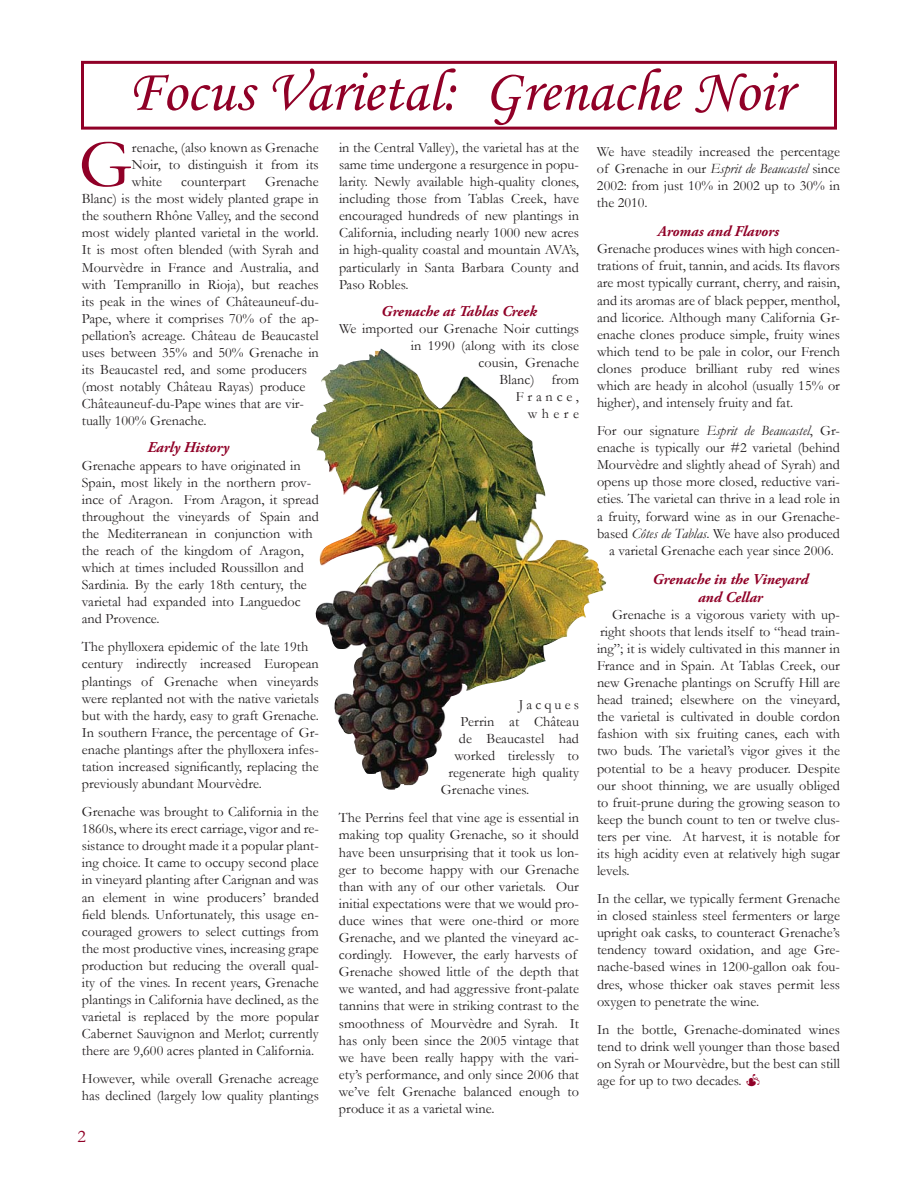
<style>
.page{position:relative;width:918px;height:1188px;background:#fff}
.page>*{position:absolute;margin:0;border:0;box-sizing:border-box;transform-origin:0 0}
.t1{font:69.15px "Garamond";color:#900027}
.t2{font:60px "Monotype Corsiva";color:#900027}
.t3{font:18px "Garamond";color:#900027}
.t4{font:italic 700 15px/18px "Adobe Garamond Pro";color:#900027;text-align:center}
.t5{font:14.25px/17.1px "Garamond";color:#231f20;text-align:justify}
.t6{font:14.25px "Garamond";letter-spacing:.22em;color:#231f20}
.s1{font-style:italic}
</style>
<div class="page">
<div style="left:81px;top:61px;width:756px;height:69px;border:3px solid #900027"></div>
<img style="left:310px;top:349px;width:297px;height:441px">
<h2 class="t2" style="left:127px;top:62px;width:665px">Focus Varietal: Grenache Noir</h2>
<h1 class="t1" style="left:79px;top:126px;width:55px">G</h1>
<p class="t5" style="left:132px;top:139px;width:188px">renache, (also known as Grenache Noir, to distinguish it from its white</p>
<p class="t5" style="left:82px;top:173px;width:239px;text-align:left;text-indent:183px">Grenache Blanc) is the most widely planted grape in the southern Rhône Valley, and the second most widely planted varietal in the world.<br>It is most often blended (with Syrah and Mourvèdre in France and Australia, and with Tempranillo in Rioja), but reaches its peak in the wines of Châteauneuf-du-Pape, where it comprises 70% of the ap&shy;pellation’s acreage. Château de Beaucastel uses between 35% and 50% Grenache in its Beaucastel red, and some producers (most notably Château Rayas) produce Châteauneuf-du-Pape wines that are vir&shy;tually 100% Grenache.</p>
<p class="t4" style="left:147px;top:440px;width:83px">Early History</p>
<p class="t5" style="left:82px;top:457px;width:239px;text-align:left">Grenache appears to have originated in Spain, most likely in the northern prov&shy;ince of Aragon. From Aragon, it spread throughout the vineyards of Spain and the Mediterranean in conjunction with the reach of the kingdom of Aragon, which at times included Roussillon and Sardinia. By the early 18th century, the varietal had expanded into Languedoc and Provence.</p>
<p class="t5" style="left:82px;top:639px;width:239px;text-align:left">The phylloxera epidemic of the late 19th century indirectly increased European plantings of Grenache when vineyards were replanted not with the native varietals but with the hardy, easy to graft Grenache.<br>In southern France, the percentage of Gr&shy;enache plantings after the phylloxera infes&shy;tation increased significantly, replacing the previously abundant Mourvèdre.</p>
<p class="t5" style="left:82px;top:803px;width:239px">Grenache was brought to California in the 1860s, where its erect carriage, vigor and re&shy;sistance to drought made it a popular plant&shy;ing choice. It came to occupy second place in vineyard planting after Carignan and was an element in wine producers’ branded field blends. Unfortunately, this usage en&shy;couraged growers to select cuttings from the most productive vines, increasing grape production but reducing the overall qual&shy;ity of the vines. In recent years, Grenache plantings in California have declined, as the varietal is replaced by the more popular Cabernet Sauvignon and Merlot; currently there are 9,600 acres planted in California.</p>
<p class="t5" style="left:82px;top:1071px;width:239px">However, while overall Grenache acreage has declined (largely low quality plantings</p>
<p class="t5" style="left:181px;top:173px;width:66px">counterpart</p>
<p class="t3" style="left:78px;top:1126px;width:10px">2</p>
<p class="t5" style="left:339px;top:139px;width:242px">in the Central Valley), the varietal has at the same time undergone a resurgence in popu&shy;larity. Newly available high-quality clones, including those from Tablas Creek, have encouraged hundreds of new plantings in California, including nearly 1000 new acres in high-quality coastal and mountain AVA’s, particularly in Santa Barbara County and Paso Robles.</p>
<p class="t4" style="left:381px;top:303px;width:157px">Grenache at Tablas Creek</p>
<p class="t5" style="left:339px;top:320px;width:242px;text-align:right">We imported our Grenache Noir cuttings in 1990 (along with its close<br>cousin, Grenache<br>Blanc) from<br>France,<br>where</p>
<p class="t6" style="left:519px;top:697px;width:62px">Jacques</p>
<p class="t5" style="left:460px;top:713px;width:120px">Perrin at Château</p>
<p class="t5" style="left:459px;top:730px;width:122px">de Beaucastel had</p>
<p class="t5" style="left:454px;top:747px;width:126px">worked tirelessly to</p>
<p class="t5" style="left:448px;top:765px;width:132px">regenerate high quality</p>
<p class="t5" style="left:441px;top:782px;width:90px">Grenache vines.</p>
<p class="t5" style="left:339px;top:810px;width:242px;text-align:left">The Perrins feel that vine age is essential in making top quality Grenache, so it should have been unsurprising that it took us lon&shy;ger to become happy with our Grenache than with any of our other varietals. Our initial expectations were that we would pro&shy;duce wines that were one-third or more Grenache, and we planted the vineyard ac&shy;cordingly. However, the early harvests of Grenache showed little of the depth that we wanted, and had aggressive front-palate tannins that were in striking contrast to the smoothness of Mourvèdre and Syrah. It has only been since the 2005 vintage that we have been really happy with the vari&shy;ety’s performance, and only since 2006 that we’ve felt Grenache balanced enough to produce it as a varietal wine.</p>
<p class="t5" style="left:597px;top:143px;width:245px">We have steadily increased the percentage of Grenache in our <span class="s1">Esprit de Beaucastel</span> since 2002: from just 10% in 2002 up to 30% in the 2010.</p>
<p class="t4" style="left:658px;top:224px;width:123px">Aromas and Flavors</p>
<p class="t5" style="left:597px;top:240px;width:245px">Grenache produces wines with high concen&shy;trations of fruit, tannin, and acids. Its flavors are most typically currant, cherry, and raisin, and its aromas are of black pepper, menthol, and licorice. Although many California Gr&shy;enache clones produce simple, fruity wines which tend to be pale in color, our French clones produce brilliant ruby red wines which are heady in alcohol (usually 15% or higher), and intensely fruity and fat.</p>
<p class="t5" style="left:597px;top:422px;width:245px;text-align:center">For our signature <span class="s1">Esprit de Beaucastel</span>, Gr&shy;enache is typically our #2 varietal (behind Mourvèdre and slightly ahead of Syrah) and opens up those more closed, reductive vari&shy;eties. The varietal can thrive in a lead role in a fruity, forward wine as in our Grenache&shy;based <span class="s1">Côtes de Tablas</span>. We have also produced a varietal Grenache each year since 2006.</p>
<p class="t4" style="left:653px;top:571px;width:157px">Grenache in the Vineyard and Cellar</p>
<p class="t5" style="left:597px;top:606px;width:245px;text-indent:15px">Grenache is a vigorous variety with up&shy;right shoots that lends itself to “head train&shy;ing”; it is widely cultivated in this manner in France and in Spain. At Tablas Creek, our new Grenache plantings on Scruffy Hill are head trained; elsewhere on the vineyard, the varietal is cultivated in double cordon fashion with six fruiting canes, each with two buds. The varietal’s vigor gives it the potential to be a heavy producer. Despite our shoot thinning, we are usually obliged to fruit-prune during the growing season to keep the bunch count to ten or twelve clus&shy;ters per vine. At harvest, it is notable for its high acidity even at relatively high sugar levels.</p>
<p class="t5" style="left:597px;top:890px;width:245px">In the cellar, we typically ferment Grenache in closed stainless steel fermenters or large upright oak casks, to counteract Grenache’s tendency toward oxidation, and age Gre&shy;nache-based wines in 1200-gallon oak fou&shy;dres, whose thicker oak staves permit less oxygen to penetrate the wine.</p>
<p class="t5" style="left:597px;top:1021px;width:245px">In the bottle, Grenache-dominated wines tend to drink well younger than those based on Syrah or Mourvèdre, but the best can still age for up to two decades.</p>
</div>
